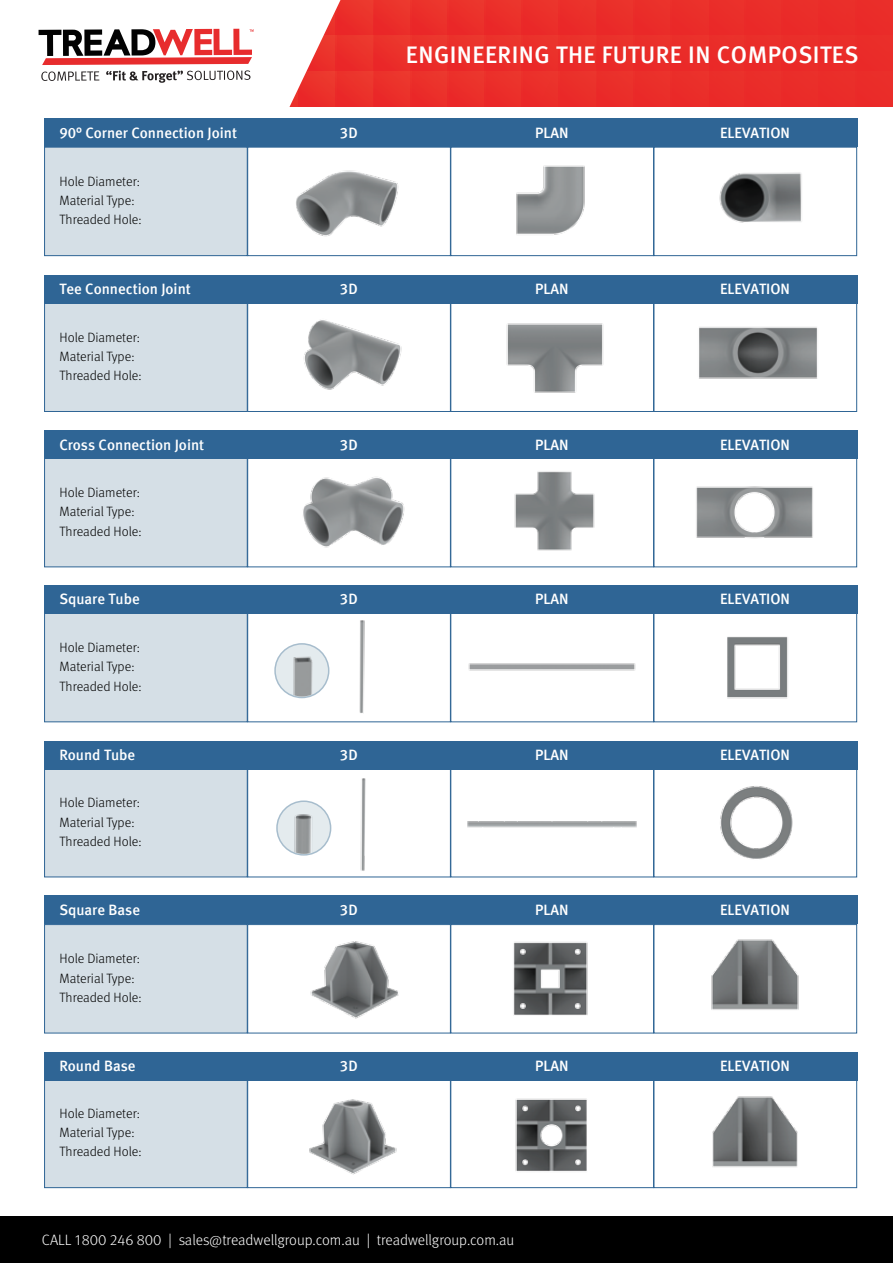
<style>
.page{position:relative;width:893px;height:1263px;background:#fff}
.page>*{position:absolute;margin:0;border:0;box-sizing:border-box;transform-origin:0 0}
.t1{font:24px "Meta Medium LF";letter-spacing:.02em;color:#fff}
.t2{font:15px "Meta Medium LF";color:#fff}
.t3{font:300 15px "Meta OT";color:#fff}
.t4{font:300 13.5px/19.2px "Meta OT";color:#000}
</style>
<div class="page">
<img style="left:284px;top:778px;width:82px;height:93px">
<div style="left:0;top:0;width:893px;height:106px;background:#ea2d29"></div>
<div style="left:0;top:1216px;width:893px;height:47px;background:#000"></div>
<svg style="left:0;top:0;width:340px;height:107px;background:#ecd0d0"></svg>
<img style="left:309px;top:1099px;width:88px;height:76px">
<img style="left:310px;top:941px;width:89px;height:78px">
<img style="left:516px;top:165px;width:69px;height:70px">
<img style="left:709px;top:172px;width:103px;height:85px">
<img style="left:506px;top:323px;width:98px;height:70px">
<img style="left:514px;top:471px;width:81px;height:80px">
<img style="left:696px;top:486px;width:117px;height:52px">
<img style="left:727px;top:637px;width:61px;height:62px">
<img style="left:468px;top:663px;width:168px;height:8px">
<img style="left:720px;top:786px;width:73px;height:73px">
<img style="left:467px;top:821px;width:170px;height:7px">
<img style="left:712px;top:1096px;width:86px;height:71px">
<img style="left:513px;top:942px;width:75px;height:73px">
<img style="left:515px;top:1098px;width:72px;height:74px">
<img style="left:711px;top:939px;width:88px;height:71px">
<img style="left:283px;top:620px;width:82px;height:93px">
<img style="left:303px;top:477px;width:102px;height:71px">
<img style="left:303px;top:320px;width:99px;height:70px">
<img style="left:296px;top:170px;width:103px;height:67px">
<div style="left:275px;top:644px;width:54px;height:53px;background:#e4ebee;border-radius:50%"></div>
<div style="left:274px;top:643px;width:55px;height:55px;border:2px solid #a7bdcd;border-radius:50%"></div>
<img style="left:275px;top:652px;width:54px;height:44px">
<div style="left:277px;top:801px;width:54px;height:54px;background:#e4ebee;border-radius:50%"></div>
<div style="left:276px;top:800px;width:55px;height:56px;border:2px solid #a7bdcd;border-radius:50%"></div>
<img style="left:277px;top:810px;width:54px;height:44px">
<img style="left:699px;top:327px;width:118px;height:52px">
<div style="left:45px;top:1079px;width:202px;height:108px;background:#d5dfe6"></div>
<div style="left:247px;top:1079px;width:204px;height:109px;border:1px solid #2f6595"></div>
<div style="left:450px;top:1079px;width:204px;height:109px;border:1px solid #2f6595"></div>
<div style="left:654px;top:1079px;width:203px;height:109px;border:1px solid #2f6595"></div>
<div style="left:44px;top:1052px;width:813px;height:29px;background:#2f6595"></div>
<div style="left:45px;top:924px;width:202px;height:109px;background:#d5dfe6"></div>
<div style="left:247px;top:924px;width:204px;height:109px;border:1px solid #2f6595"></div>
<div style="left:450px;top:924px;width:204px;height:109px;border:1px solid #2f6595"></div>
<div style="left:654px;top:924px;width:203px;height:109px;border:1px solid #2f6595"></div>
<div style="left:44px;top:896px;width:813px;height:28px;background:#2f6595"></div>
<div style="left:45px;top:768px;width:202px;height:109px;background:#d5dfe6"></div>
<div style="left:247px;top:768px;width:204px;height:109px;border:1px solid #2f6595"></div>
<div style="left:450px;top:768px;width:204px;height:109px;border:1px solid #2f6595"></div>
<div style="left:654px;top:768px;width:203px;height:109px;border:1px solid #2f6595"></div>
<div style="left:44px;top:741px;width:813px;height:28px;background:#2f6595"></div>
<div style="left:45px;top:613px;width:202px;height:109px;background:#d5dfe6"></div>
<div style="left:450px;top:613px;width:204px;height:109px;border:1px solid #2f6595"></div>
<div style="left:44px;top:585px;width:813px;height:29px;background:#2f6595"></div>
<div style="left:45px;top:147px;width:202px;height:109px;background:#d5dfe6"></div>
<div style="left:247px;top:147px;width:204px;height:109px;border:1px solid #2f6595"></div>
<div style="left:450px;top:147px;width:204px;height:109px;border:1px solid #2f6595"></div>
<div style="left:654px;top:147px;width:203px;height:109px;border:1px solid #2f6595"></div>
<div style="left:44px;top:118px;width:813px;height:29px;background:#2f6595"></div>
<div style="left:45px;top:303px;width:202px;height:108px;background:#d5dfe6"></div>
<div style="left:247px;top:303px;width:204px;height:109px;border:1px solid #2f6595"></div>
<div style="left:450px;top:303px;width:204px;height:109px;border:1px solid #2f6595"></div>
<div style="left:654px;top:303px;width:203px;height:109px;border:1px solid #2f6595"></div>
<div style="left:44px;top:275px;width:813px;height:29px;background:#2f6595"></div>
<div style="left:45px;top:458px;width:202px;height:109px;background:#d5dfe6"></div>
<div style="left:44px;top:458px;width:204px;height:109px;border:1px solid #2f6595"></div>
<div style="left:44px;top:613px;width:204px;height:109px;border:1px solid #2f6595"></div>
<div style="left:44px;top:768px;width:204px;height:109px;border:1px solid #2f6595"></div>
<div style="left:44px;top:924px;width:204px;height:109px;border:1px solid #2f6595"></div>
<div style="left:44px;top:1079px;width:204px;height:109px;border:1px solid #2f6595"></div>
<div style="left:44px;top:147px;width:204px;height:109px;border:1px solid #2f6595"></div>
<div style="left:44px;top:303px;width:204px;height:109px;border:1px solid #2f6595"></div>
<div style="left:450px;top:458px;width:204px;height:109px;border:1px solid #2f6595"></div>
<div style="left:44px;top:430px;width:813px;height:29px;background:#2f6595"></div>
<h1 class="t1" style="left:406px;top:41px;width:454px">ENGINEERING THE FUTURE IN COMPOSITES</h1>
<p class="t2" style="left:59px;top:124px;width:179px">90° Corner Connection Joint</p>
<p class="t2" style="left:340px;top:124px;width:19px">3D</p>
<p class="t2" style="left:535px;top:124px;width:35px">PLAN</p>
<p class="t2" style="left:720px;top:124px;width:71px">ELEVATION</p>
<p class="t4" style="left:60px;top:172px;width:83px">Hole Diameter:<br>Material Type:<br>Threaded Hole:</p>
<p class="t2" style="left:59px;top:280px;width:133px">Tee Connection Joint</p>
<p class="t2" style="left:340px;top:280px;width:19px">3D</p>
<p class="t2" style="left:535px;top:280px;width:35px">PLAN</p>
<p class="t2" style="left:720px;top:280px;width:71px">ELEVATION</p>
<p class="t4" style="left:60px;top:328px;width:83px">Hole Diameter:<br>Material Type:<br>Threaded Hole:</p>
<p class="t2" style="left:59px;top:436px;width:146px">Cross Connection Joint</p>
<p class="t2" style="left:340px;top:436px;width:19px">3D</p>
<p class="t2" style="left:535px;top:436px;width:35px">PLAN</p>
<p class="t2" style="left:720px;top:436px;width:71px">ELEVATION</p>
<p class="t4" style="left:60px;top:483px;width:83px">Hole Diameter:<br>Material Type:<br>Threaded Hole:</p>
<p class="t2" style="left:59px;top:590px;width:82px">Square Tube</p>
<p class="t2" style="left:340px;top:590px;width:19px">3D</p>
<p class="t2" style="left:535px;top:590px;width:35px">PLAN</p>
<p class="t2" style="left:720px;top:590px;width:71px">ELEVATION</p>
<p class="t4" style="left:60px;top:638px;width:83px">Hole Diameter:<br>Material Type:<br>Threaded Hole:</p>
<p class="t2" style="left:59px;top:746px;width:77px">Round Tube</p>
<p class="t2" style="left:340px;top:746px;width:19px">3D</p>
<p class="t2" style="left:535px;top:746px;width:35px">PLAN</p>
<p class="t2" style="left:720px;top:746px;width:71px">ELEVATION</p>
<p class="t4" style="left:60px;top:793px;width:83px">Hole Diameter:<br>Material Type:<br>Threaded Hole:</p>
<p class="t2" style="left:59px;top:901px;width:82px">Square Base</p>
<p class="t2" style="left:340px;top:901px;width:19px">3D</p>
<p class="t2" style="left:535px;top:901px;width:35px">PLAN</p>
<p class="t2" style="left:720px;top:901px;width:71px">ELEVATION</p>
<p class="t4" style="left:60px;top:949px;width:83px">Hole Diameter:<br>Material Type:<br>Threaded Hole:</p>
<p class="t2" style="left:59px;top:1057px;width:78px">Round Base</p>
<p class="t2" style="left:340px;top:1057px;width:19px">3D</p>
<p class="t2" style="left:535px;top:1057px;width:35px">PLAN</p>
<p class="t2" style="left:720px;top:1057px;width:71px">ELEVATION</p>
<p class="t4" style="left:60px;top:1104px;width:83px">Hole Diameter:<br>Material Type:<br>Threaded Hole:</p>
<p class="t3" style="left:42px;top:1230px;width:474px">CALL 1800 246 800 | sales@treadwellgroup.com.au | treadwellgroup.com.au</p>
</div>
